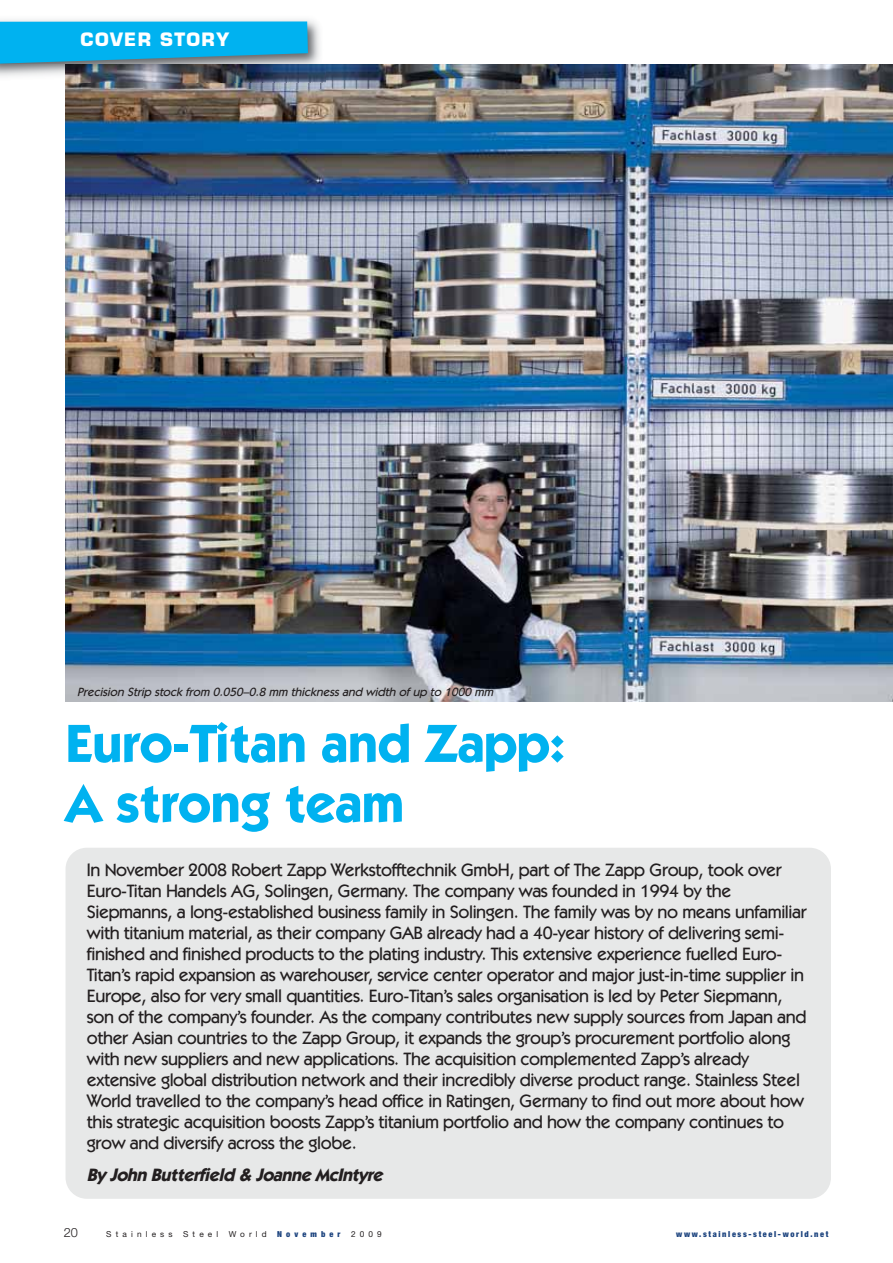
<style>
.page{position:relative;width:893px;height:1263px;background:#fff}
.page>*{position:absolute;margin:0;border:0;box-sizing:border-box;transform-origin:0 0}
.t1{font:700 54px/60px "Itc Kabel";letter-spacing:-.005em;color:#00b2f0}
.t2{font:500 18px/21px "Itc Kabel";letter-spacing:-.02em;color:#231f20}
.t3{font:italic 700 18px "Itc Kabel";color:#231f20}
.t4{font:700 18px "Eurostile LT Std";letter-spacing:.075em;color:#fff}
.t5{font:300 12.75px "Helvetica Neue";color:#231f20}
.t6{font:italic 500 12px "Itc Kabel";color:#231f20}
.t7{font:900 condensed 8.25px "Helvetica Neue";letter-spacing:.2em;color:#1c437e}
.t8{font:8.25px "Helvetica Neue";letter-spacing:.5em;color:#231f20}
.t9{font:900 condensed 8.25px "Helvetica Neue";letter-spacing:.5em;color:#1c437e}
</style>
<div class="page">
<img style="left:65px;top:64px;width:827px;height:638px">
<img style="left:0;top:19px;width:326px;height:63px">
<svg style="left:0;top:21px;width:308px;height:43px;background:#16aee3"></svg>
<div style="left:65px;top:848px;width:766px;height:351px;background:#e7e8e8;border-radius:21px"></div>
<p class="t4" style="left:81px;top:29px;width:150px">COVER STORY</p>
<p class="t6" style="left:77px;top:688px;width:420px">Precision Strip stock from 0.050–0.8 mm thickness and width of up to 1000 mm</p>
<h1 class="t1" style="left:65px;top:718px;width:501px">Euro-Titan and Zapp:<br>A strong team</h1>
<p class="t2" style="left:87px;top:861px;width:721px">In November 2008 Robert Zapp Werkstofftechnik GmbH, part of The Zapp Group, took over Euro-Titan Handels AG, Solingen, Germany. The company was founded in 1994 by the Siepmanns, a long-established business family in Solingen. The family was by no means unfamiliar with titanium material, as their company GAB already had a 40-year history of delivering semi&shy;finished and finished products to the plating industry. This extensive experience fuelled Euro-Titan’s rapid expansion as warehouser, service center operator and major just-in-time supplier in Europe, also for very small quantities. Euro-Titan’s sales organisation is led by Peter Siepmann, son of the company’s founder. As the company contributes new supply sources from Japan and other Asian countries to the Zapp Group, it expands the group’s procurement portfolio along with new suppliers and new applications. The acquisition complemented Zapp’s already extensive global distribution network and their incredibly diverse product range. Stainless Steel World travelled to the company’s head office in Ratingen, Germany to find out more about how this strategic acquisition boosts Zapp’s titanium portfolio and how the company continues to grow and diversify across the globe.</p>
<p class="t3" style="left:87px;top:1168px;width:301px">By John Butterfield &amp; Joanne McIntyre</p>
<p class="t5" style="left:64px;top:1228px;width:16px">20</p>
<p class="t8" style="left:106px;top:1231px;width:68px">Stainless</p>
<p class="t8" style="left:183px;top:1231px;width:37px">Steel</p>
<p class="t8" style="left:229px;top:1231px;width:39px">World</p>
<p class="t9" style="left:277px;top:1229px;width:65px">November</p>
<p class="t8" style="left:351px;top:1231px;width:32px">2009</p>
<p class="t7" style="left:676px;top:1229px;width:154px">www.stainless-steel-world.net</p>
</div>
